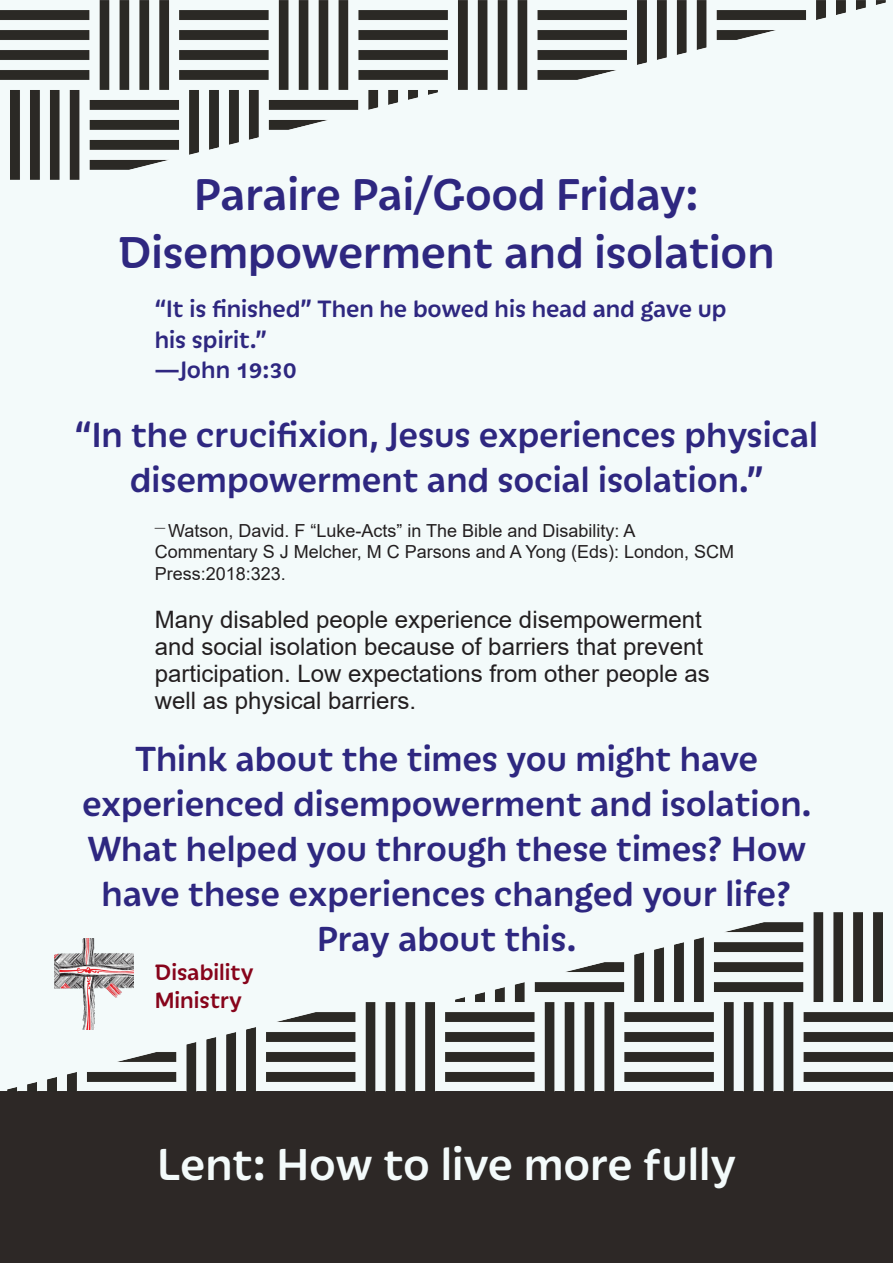
<style>
.page{position:relative;width:893px;height:1263px;background:#f3fafa}
.page>*{position:absolute;margin:0;border:0;box-sizing:border-box;transform-origin:0 0}
.t1{font:500 48px "Iskra";color:#2e2780}
.t2{font:500 48px "Iskra";color:#f3fafa}
.Subheading_1{font:500 37.5px/45px "Iskra";color:#2e2780;text-align:center}
.Subheading_2{font:500 25.5px/30.6px "Iskra";color:#2e2780}
.Paragraphs{font:24px/27px "Arial";color:#231f20}
.Logo{font:500 24px/28.8px "Iskra";color:#87041b}
.Paragraphs-2{font:18px/21.6px "Arial";color:#231f20}
</style>
<div class="page">
<div style="left:0;top:1091px;width:893px;height:172px;background:#2d2826"></div>
<img style="left:7px;top:912px;width:885px;height:179px">
<img style="left:1px;top:0;width:884px;height:179px">
<img style="left:54px;top:939px;width:80px;height:91px">
<p class="t1" style="left:194px;top:161px;width:506px">Paraire Pai/Good Friday:</p>
<p class="t1" style="left:118px;top:218px;width:658px">Disempowerment and isolation</p>
<p class="Subheading_2" style="left:155px;top:292px;width:573px">“It is finished” Then he bowed his head and gave up his spirit.”</p>
<p class="Subheading_2" style="left:155px;top:353px;width:143px">—John 19:30</p>
<p class="Subheading_1" style="left:75px;top:410px;width:745px">“In the crucifixion, Jesus experiences physical disempowerment and social isolation.”</p>
<p class="Paragraphs-2" style="left:155px;top:519px;width:581px"><sup>—</sup> Watson, David. F “Luke-Acts” in The Bible and Disability: A<br>Commentary S J Melcher, M C Parsons and A Yong (Eds): London, SCM<br>Press:2018:323.</p>
<p class="Paragraphs" style="left:155px;top:606px;width:556px">Many disabled people experience disempowerment and social isolation because of barriers that prevent participation. Low expectations from other people as well as physical barriers.</p>
<p class="Subheading_1" style="left:82px;top:734px;width:731px">Think about the times you might have experienced disempowerment and isolation.<br>What helped you through these times? How have these experiences changed your life?</p>
<p class="Subheading_1" style="left:317px;top:914px;width:261px">Pray about this.</p>
<p class="Logo" style="left:155px;top:956px;width:100px">Disability<br>Ministry</p>
<p class="t2" style="left:157px;top:1130px;width:580px">Lent: How to live more fully</p>
</div>
